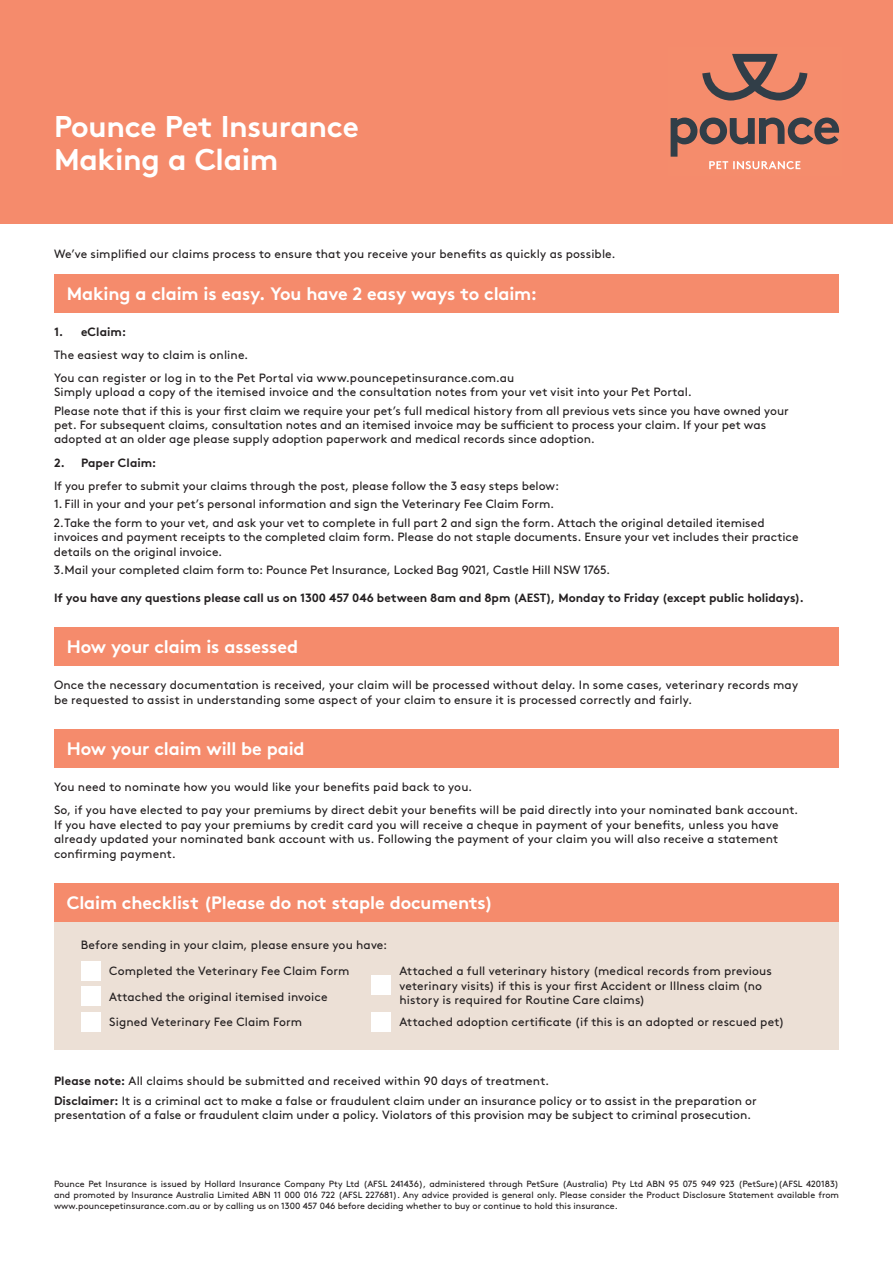
<style>
.page{position:relative;width:893px;height:1263px;background:#fff}
.page>*{position:absolute;margin:0;border:0;box-sizing:border-box;transform-origin:0 0}
.t1{font:700 30px/33px "Brown";letter-spacing:-.015em;color:#fff}
.t2{font:700 18px "Brown";letter-spacing:-.01em;color:#fff}
.t3{font:12px/14.4px "Brown";letter-spacing:.005em;color:#231f20}
.t4{font:700 12px "Brown";color:#231f20}
.t5{font:9px/10.8px "Brown";color:#231f20;text-align:justify}
.s1{font-weight:700}
</style>
<div class="page">
<div style="left:0;top:0;width:893px;height:224px;background:#f58b6c"></div>
<svg style="left:671px;top:118px;width:168px;height:51px"></svg>
<svg style="left:702px;top:54px;width:105px;height:47px"></svg>
<div style="left:54px;top:274px;width:785px;height:38px;background:#f58b6c"></div>
<div style="left:54px;top:627px;width:785px;height:39px;background:#f58b6c"></div>
<div style="left:54px;top:729px;width:785px;height:39px;background:#f58b6c"></div>
<div style="left:54px;top:921px;width:785px;height:129px;background:#ece0d6"></div>
<div style="left:54px;top:883px;width:785px;height:38px;background:#f58b6c"></div>
<div style="left:81px;top:961px;width:20px;height:20px;background:#fff"></div>
<div style="left:81px;top:986px;width:20px;height:20px;background:#fff"></div>
<div style="left:81px;top:1012px;width:20px;height:20px;background:#fff"></div>
<div style="left:371px;top:975px;width:20px;height:20px;background:#fff"></div>
<div style="left:371px;top:1012px;width:20px;height:20px;background:#fff"></div>
<h1 class="t1" style="left:54px;top:107px;width:306px">Pounce Pet Insurance<br>Making a Claim</h1>
<p class="t3" style="left:54px;top:246px;width:563px">We’ve simplified our claims process to ensure that you receive your benefits as quickly as possible.</p>
<h2 class="t2" style="left:67px;top:279px;width:472px">Making a claim is easy. You have 2 easy ways to claim:</h2>
<p class="t4" style="left:54px;top:322px;width:74px">1. eClaim:</p>
<p class="t3" style="left:54px;top:342px;width:462px;line-height:23px">The easiest way to claim is online.<br>You can register or log in to the Pet Portal via www.pouncepetinsurance.com.au</p>
<p class="t3" style="left:54px;top:381px;width:736px;line-height:18.6px">Simply upload a copy of the itemised invoice and the consultation notes from your vet visit into your Pet Portal.<br>Please note that if this is your first claim we require your pet’s full medical history from all previous vets since you have owned your</p>
<p class="t3" style="left:54px;top:417px;width:714px">pet. For subsequent claims, consultation notes and an itemised invoice may be sufficient to process your claim. If your pet was adopted at an older age please supply adoption paperwork and medical records since adoption.</p>
<p class="t4" style="left:54px;top:453px;width:104px">2. Paper Claim:</p>
<p class="t3" style="left:54px;top:477px;width:507px">If you prefer to submit your claims through the post, please follow the 3 easy steps below:</p>
<p class="t3" style="left:54px;top:494px;width:712px;line-height:18.6px">1. Fill in your and your pet’s personal information and sign the Veterinary Fee Claim Form.<br>2.Take the form to your vet, and ask your vet to complete in full part 2 and sign the form. Attach the original detailed itemised</p>
<p class="t3" style="left:54px;top:529px;width:746px">invoices and payment receipts to the completed claim form. Please do not staple documents. Ensure your vet includes their practice details on the original invoice.</p>
<p class="t3" style="left:54px;top:562px;width:558px">3.Mail your completed claim form to: Pounce Pet Insurance, Locked Bag 9021, Castle Hill NSW 1765.</p>
<p class="t4" style="left:54px;top:588px;width:751px">If you have any questions please call us on 1300 457 046 between 8am and 8pm (AEST), Monday to Friday (except public holidays).</p>
<h2 class="t2" style="left:67px;top:632px;width:233px">How your claim is assessed</h2>
<p class="t3" style="left:54px;top:677px;width:746px">Once the necessary documentation is received, your claim will be processed without delay. In some cases, veterinary records may be requested to assist in understanding some aspect of your claim to ensure it is processed correctly and fairly.</p>
<h2 class="t2" style="left:67px;top:734px;width:239px">How your claim will be paid</h2>
<p class="t3" style="left:54px;top:775px;width:746px;line-height:23px">You need to nominate how you would like your benefits paid back to you.<br>So, if you have elected to pay your premiums by direct debit your benefits will be paid directly into your nominated bank account.</p>
<p class="t3" style="left:54px;top:816px;width:726px;text-align:justify">If you have elected to pay your premiums by credit card you will receive a cheque in payment of your benefits, unless you have already updated your nominated bank account with us. Following the payment of your claim you will also receive a statement confirming payment.</p>
<h2 class="t2" style="left:67px;top:888px;width:428px">Claim checklist (Please do not staple documents)</h2>
<p class="t3" style="left:81px;top:937px;width:308px">Before sending in your claim, please ensure you have:</p>
<p class="t3" style="left:109px;top:957px;width:242px;line-height:25.7px">Completed the Veterinary Fee Claim Form<br>Attached the original itemised invoice<br>Signed Veterinary Fee Claim Form</p>
<p class="t3" style="left:399px;top:963px;width:374px">Attached a full veterinary history (medical records from previous veterinary visits) if this is your first Accident or Illness claim (no history is required for Routine Care claims)</p>
<p class="t3" style="left:399px;top:1014px;width:386px">Attached adoption certificate (if this is an adopted or rescued pet)</p>
<p class="t3" style="left:54px;top:1069px;width:704px;line-height:20px"><span class="s1">Please note:</span> All claims should be submitted and received within 90 days of treatment.<br><span class="s1">Disclaimer:</span> It is a criminal act to make a false or fraudulent claim under an insurance policy or to assist in the preparation or</p>
<p class="t3" style="left:54px;top:1106px;width:699px">presentation of a false or fraudulent claim under a policy. Violators of this provision may be subject to criminal prosecution.</p>
<p class="t5" style="left:54px;top:1178px;width:786px">Pounce Pet Insurance is issued by Hollard Insurance Company Pty Ltd (AFSL 241436), administered through PetSure (Australia) Pty Ltd ABN 95 075 949 923 (PetSure)(AFSL 420183) and promoted by Insurance Australia Limited ABN 11 000 016 722 (AFSL 227681). Any advice provided is general only. Please consider the Product Disclosure Statement available from www.pouncepetinsurance.com.au or by calling us on 1300 457 046 before deciding whether to buy or continue to hold this insurance.</p>
</div>
